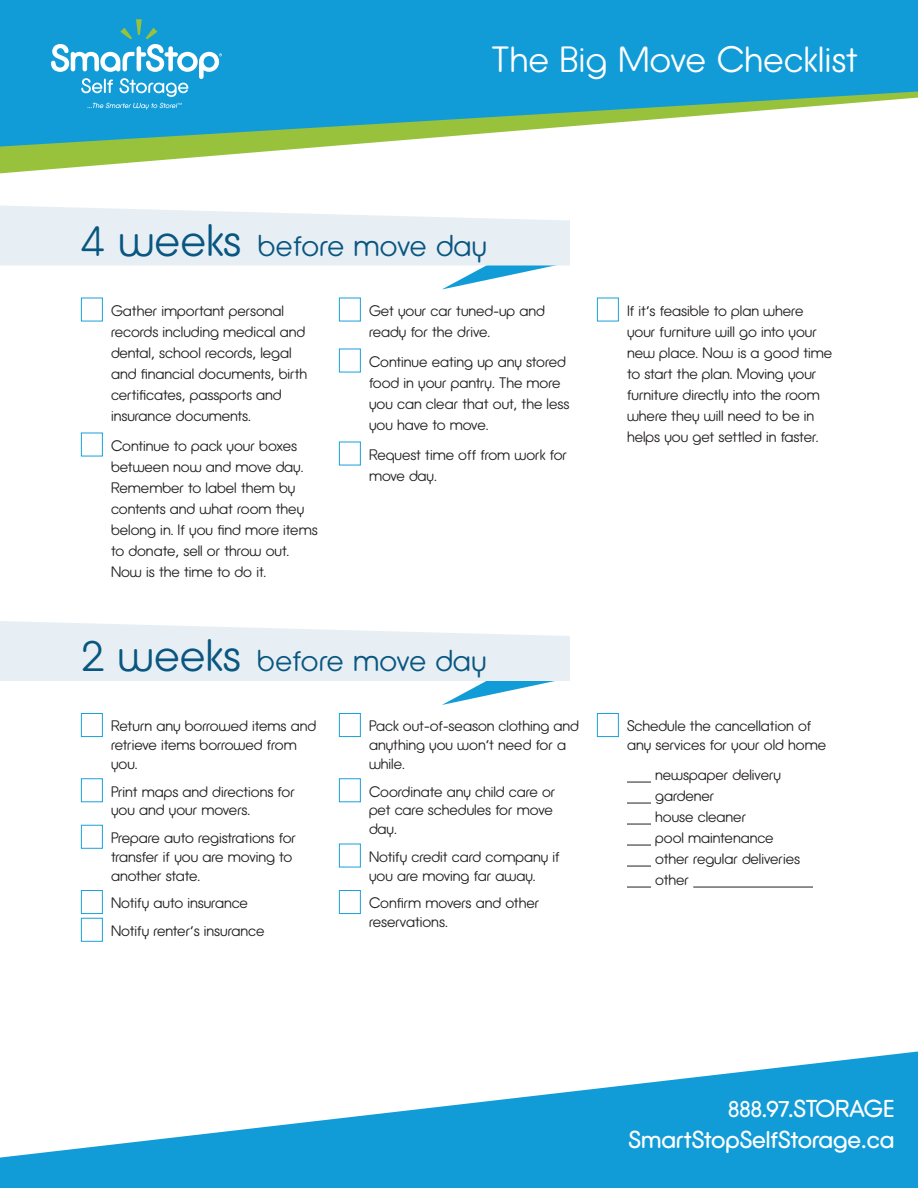
<style>
.page{position:relative;width:918px;height:1188px;background:#fff}
.page>*{position:absolute;margin:0;border:0;box-sizing:border-box;transform-origin:0 0}
.t1{font:300 36px "Defused";letter-spacing:.015em;color:#fff}
.t2{font:300 30px "Defused";letter-spacing:.005em;color:#095681}
.t3{font:24px/31px "Defused";color:#fff;text-align:right}
.Checklist_Bullet{font:300 15px/21px "Defused";color:#231f20}
.s1{font-size:45px}
</style>
<div class="page">
<svg style="left:0;top:147px;width:319px;height:26px"></svg>
<svg style="left:0;top:0;width:918px;height:147px;background:#3aabce"></svg>
<svg style="left:51px;top:19px;width:171px;height:78px;background:#3caddd"></svg>
<svg style="left:87px;top:103px;width:95px;height:7px"></svg>
<svg style="left:0;top:1052px;width:918px;height:136px;fill:#119cd8"></svg>
<svg style="left:0;top:206px;width:570px;height:84px"></svg>
<svg style="left:0;top:621px;width:570px;height:84px"></svg>
<div style="left:81px;top:298px;width:22px;height:23px;border:1px solid #19a1dc"></div>
<div style="left:81px;top:433px;width:22px;height:23px;border:1px solid #19a1dc"></div>
<div style="left:339px;top:298px;width:22px;height:23px;border:1px solid #19a1dc"></div>
<div style="left:339px;top:349px;width:22px;height:23px;border:1px solid #19a1dc"></div>
<div style="left:339px;top:442px;width:22px;height:23px;border:1px solid #19a1dc"></div>
<div style="left:597px;top:298px;width:22px;height:23px;border:1px solid #19a1dc"></div>
<div style="left:81px;top:713px;width:22px;height:24px;border:1px solid #19a1dc"></div>
<div style="left:81px;top:778px;width:22px;height:24px;border:1px solid #19a1dc"></div>
<div style="left:81px;top:825px;width:22px;height:24px;border:1px solid #19a1dc"></div>
<div style="left:81px;top:890px;width:22px;height:24px;border:1px solid #19a1dc"></div>
<div style="left:81px;top:918px;width:22px;height:24px;border:1px solid #19a1dc"></div>
<div style="left:339px;top:713px;width:22px;height:24px;border:1px solid #19a1dc"></div>
<div style="left:339px;top:778px;width:22px;height:24px;border:1px solid #19a1dc"></div>
<div style="left:339px;top:844px;width:22px;height:23px;border:1px solid #19a1dc"></div>
<div style="left:339px;top:890px;width:22px;height:24px;border:1px solid #19a1dc"></div>
<svg style="left:627px;top:782px;width:24px;height:1px"></svg>
<svg style="left:627px;top:803px;width:24px;height:1px"></svg>
<svg style="left:627px;top:824px;width:24px;height:1px"></svg>
<svg style="left:627px;top:845px;width:24px;height:1px"></svg>
<svg style="left:627px;top:866px;width:24px;height:1px"></svg>
<svg style="left:627px;top:887px;width:24px;height:1px"></svg>
<hr style="left:693px;top:887px;width:120px;height:1px;background:#231f20">
<div style="left:597px;top:713px;width:22px;height:24px;border:1px solid #19a1dc"></div>
<h1 class="t1" style="left:492px;top:38px;width:367px">The Big Move Checklist</h1>
<p class="t2" style="left:81px;top:228px;width:408px"><span class="s1">4 weeks</span> before move day</p>
<p class="Checklist_Bullet" style="left:111px;top:300px;width:198px">Gather important personal records including medical and dental, school records, legal and financial documents, birth certificates, passports and insurance documents.</p>
<p class="Checklist_Bullet" style="left:111px;top:435px;width:208px">Continue to pack your boxes between now and move day.<br>Remember to label them by contents and what room they belong in. If you find more items to donate, sell or throw out.<br>Now is the time to do it.</p>
<p class="Checklist_Bullet" style="left:369px;top:300px;width:177px">Get your car tuned-up and ready for the drive.</p>
<p class="Checklist_Bullet" style="left:369px;top:351px;width:202px">Continue eating up any stored food in your pantry. The more you can clear that out, the less you have to move.</p>
<p class="Checklist_Bullet" style="left:369px;top:444px;width:200px">Request time off from work for move day.</p>
<p class="t2" style="left:81px;top:643px;width:407px"><span class="s1">2 weeks</span> before move day</p>
<p class="Checklist_Bullet" style="left:111px;top:717px;width:207px;line-height:18.8px">Return any borrowed items and retrieve items borrowed from you.</p>
<p class="Checklist_Bullet" style="left:111px;top:782px;width:185px;line-height:18.8px">Print maps and directions for you and your movers.</p>
<p class="Checklist_Bullet" style="left:111px;top:828px;width:187px;line-height:18.8px">Prepare auto registrations for transfer if you are moving to another state.</p>
<p class="Checklist_Bullet" style="left:111px;top:892px;width:139px">Notify auto insurance</p>
<p class="Checklist_Bullet" style="left:111px;top:920px;width:155px">Notify renter’s insurance</p>
<p class="Checklist_Bullet" style="left:369px;top:717px;width:211px;line-height:18.8px">Pack out-of-season clothing and anything you won’t need for a while.</p>
<p class="Checklist_Bullet" style="left:369px;top:782px;width:188px;line-height:18.8px">Coordinate any child care or pet care schedules for move day.</p>
<p class="Checklist_Bullet" style="left:369px;top:847px;width:192px;line-height:18.8px">Notify credit card company if you are moving far away.</p>
<p class="Checklist_Bullet" style="left:369px;top:894px;width:172px;line-height:18.8px">Confirm movers and other reservations.</p>
<p class="Checklist_Bullet" style="left:627px;top:300px;width:207px">If it’s feasible to plan where your furniture will go into your new place. Now is a good time to start the plan. Moving your furniture directly into the room where they will need to be in helps you get settled in faster.</p>
<p class="Checklist_Bullet" style="left:627px;top:717px;width:201px;line-height:18.8px">Schedule the cancellation of any services for your old home</p>
<p class="Checklist_Bullet" style="left:627px;top:764px;width:156px">- newspaper delivery</p>
<p class="Checklist_Bullet" style="left:627px;top:785px;width:89px">- gardener</p>
<p class="Checklist_Bullet" style="left:627px;top:806px;width:121px">- house cleaner</p>
<p class="Checklist_Bullet" style="left:627px;top:827px;width:148px">- pool maintenance</p>
<p class="Checklist_Bullet" style="left:627px;top:848px;width:175px">- other regular deliveries</p>
<p class="Checklist_Bullet" style="left:627px;top:869px;width:64px">- other</p>
<h3 class="t3" style="left:629px;top:1093px;width:267px">888.97.STORAGE<br>SmartStopSelfStorage.ca</h3>
</div>
